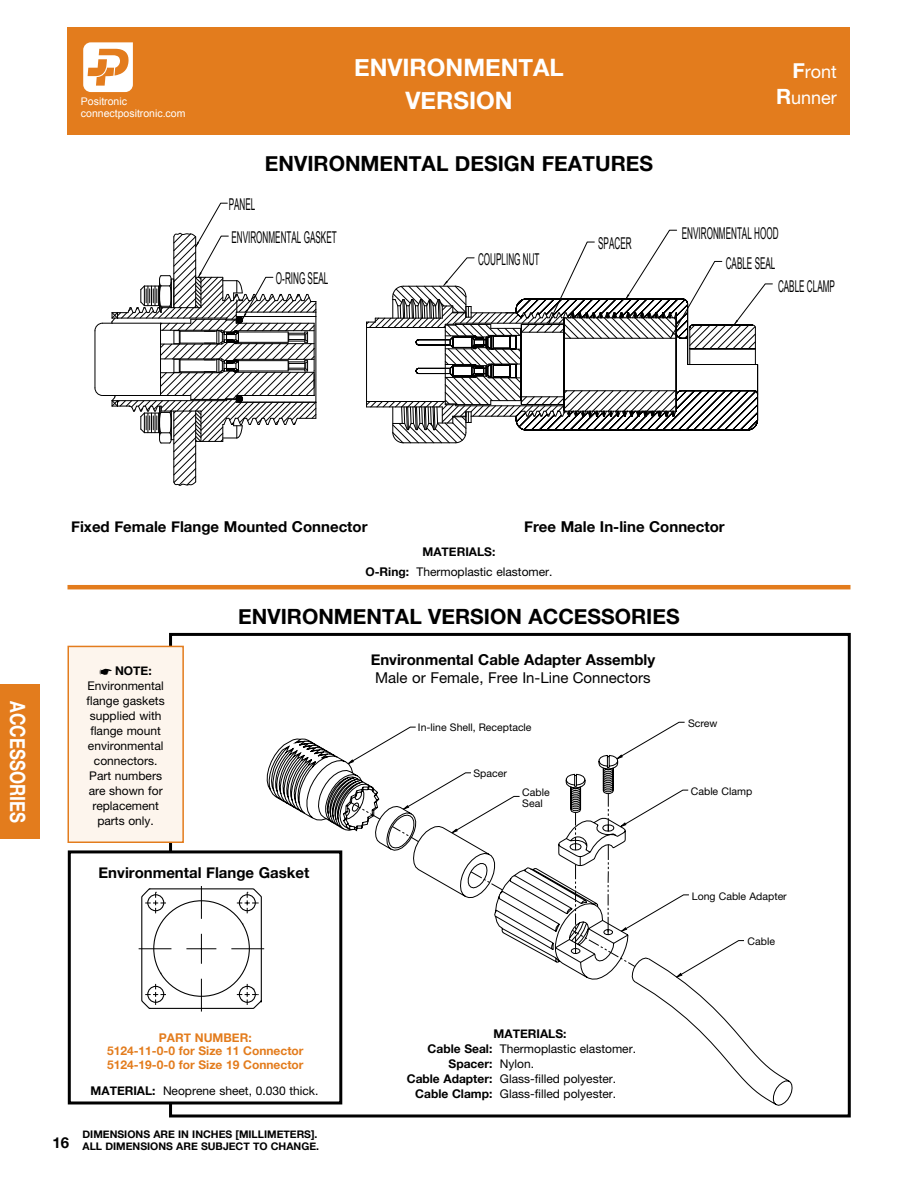
<style>
.page{position:relative;width:918px;height:1188px;background:#fff}
.page>*{position:absolute;margin:0;border:0;box-sizing:border-box;transform-origin:0 0}
.t1{font:700 24px/33px "Helvetica Neue";color:#fff;text-align:center}
.t2{font:700 21px "Helvetica Neue";color:#000}
.t3{font:700 21px "Helvetica Neue";color:#fff;scale:.8 1}
.t4{font:18px/25.5px "Helvetica Neue LT Std";color:#fff;text-align:right}
.t5{font:16.35px/33px "Arial";color:#000;scale:.5 1}
.t6{font:700 15px "Helvetica Neue";color:#000}
.t7{font:15px "Helvetica Neue LT Std";color:#000}
.t8{font:12px/15px "Helvetica Neue LT Std";color:#000;text-align:right}
.t9{font:700 12px/13.5px "Helvetica Neue";color:#e37c1d;text-align:center}
.t10{font:700 12px "Helvetica Neue";color:#000}
.t11{font:10.5px/10.5px "Helvetica Neue LT Std";color:#000}
.t12{font:700 10.5px/12px "Helvetica Neue";color:#000}
.t13{font:10.5px/12px "Arial";color:#fff}
.s1{font-family:"Helvetica Neue";font-weight:700;font-size:21px}
.s2{font-family:"Helvetica Neue";font-weight:700}
.s3{font-family:"Helvetica Neue LT Std";font-weight:400}
</style>
<div class="page">
<div style="left:68px;top:27px;width:782px;height:108px;background:#e37c1d"></div>
<div style="left:0;top:685px;width:40px;height:154px;background:#e37c1d"></div>
<svg style="left:83px;top:42px;width:50px;height:50px"></svg>
<hr style="left:68px;top:585px;width:782px;height:4px;background:#e37c1d">
<hr style="left:103px;top:323px;width:58px;height:1px;background:#000">
<hr style="left:103px;top:395px;width:58px;height:1px;background:#000">
<hr style="left:95px;top:331px;width:1px;height:57px;background:#000">
<svg style="left:95px;top:388px;width:8px;height:8px"></svg>
<svg style="left:95px;top:323px;width:8px;height:8px"></svg>
<hr style="left:403px;top:443px;width:52px;height:1px;background:#000">
<svg style="left:366px;top:230px;width:407px;height:213px"></svg>
<svg style="left:112px;top:203px;width:205px;height:283px"></svg>
<svg style="left:267px;top:738px;width:526px;height:368px"></svg>
<svg style="left:347px;top:722px;width:397px;height:258px"></svg>
<div style="left:169px;top:633px;width:682px;height:484px;border:3px solid #000"></div>
<div style="left:69px;top:852px;width:272px;height:251px;background:#fff"></div>
<div style="left:68px;top:850px;width:274px;height:254px;border:3px solid #000"></div>
<hr style="left:139px;top:949px;width:32px;height:1px;background:#000">
<hr style="left:231px;top:949px;width:33px;height:1px;background:#000">
<hr style="left:201px;top:979px;width:1px;height:33px;background:#000">
<hr style="left:201px;top:886px;width:1px;height:33px;background:#000">
<svg style="left:140px;top:887px;width:123px;height:123px"></svg>
<div style="left:403px;top:1024px;width:254px;height:78px;background:#fff"></div>
<div style="left:416px;top:720px;width:120px;height:15px;background:#fff"></div>
<div style="left:472px;top:766px;width:40px;height:14px;background:#fff"></div>
<div style="left:68px;top:646px;width:115px;height:196px;background:#fdf5ed"></div>
<div style="left:68px;top:646px;width:116px;height:197px;border:2px solid #e37c1d"></div>
<p class="t13" style="left:81px;top:96px;width:106px">Positronic connectpositronic.com</p>
<h1 class="t1" style="left:354px;top:52px;width:211px">ENVIRONMENTAL<br>VERSION</h1>
<h2 class="t2" style="left:265px;top:147px;width:390px">ENVIRONMENTAL DESIGN FEATURES</h2>
<h3 class="t5" style="left:229px;top:188px;width:218px">PANEL<br>ENVIRONMENTAL GASKET</h3>
<h3 class="t5" style="left:598px;top:227px;width:68px">SPACER</h3>
<h3 class="t4" style="left:776px;top:59px;width:62px"><span class="s1">F</span>ront<br><span class="s1">R</span>unner</h3>
<h3 class="t5" style="left:682px;top:217px;width:195px">ENVIRONMENTAL HOOD</h3>
<h3 class="t5" style="left:276px;top:262px;width:107px">O-RING SEAL</h3>
<h3 class="t5" style="left:478px;top:243px;width:125px">COUPLING NUT</h3>
<h3 class="t5" style="left:726px;top:247px;width:101px">CABLE SEAL</h3>
<h3 class="t5" style="left:778px;top:270px;width:116px">CABLE CLAMP</h3>
<h2 class="t3" style="left:34px;top:701px;width:153px;rotate:90deg">ACCESSORIES</h2>
<p class="t6" style="left:71px;top:515px;width:298px">Fixed Female Flange Mounted Connector</p>
<p class="t6" style="left:524px;top:515px;width:202px">Free Male In-line Connector</p>
<p class="t10" style="left:423px;top:542px;width:74px">MATERIALS:</p>
<p class="t8" style="left:365px;top:564px;width:189px"><span class="s2">O-Ring:</span> Thermoplastic elastomer.</p>
<p class="t10" style="left:115px;top:662px;width:38px">NOTE:</p>
<p class="t8" style="left:87px;top:678px;width:80px;text-align:center">Environmental flange gaskets supplied with flange mount environmental connectors.<br>Part numbers are shown for replacement parts only.</p>
<h2 class="t2" style="left:238px;top:600px;width:443px">ENVIRONMENTAL VERSION ACCESSORIES</h2>
<p class="t6" style="left:371px;top:648px;width:286px">Environmental Cable Adapter Assembly</p>
<p class="t7" style="left:375px;top:669px;width:277px">Male or Female, Free In-Line Connectors</p>
<p class="t11" style="left:418px;top:722px;width:115px">In-line Shell, Receptacle</p>
<p class="t11" style="left:473px;top:768px;width:35px">Spacer</p>
<p class="t11" style="left:522px;top:787px;width:29px">Cable<br>Seal</p>
<p class="t11" style="left:688px;top:718px;width:31px">Screw</p>
<p class="t11" style="left:691px;top:786px;width:63px">Cable Clamp</p>
<p class="t6" style="left:99px;top:861px;width:212px">Environmental Flange Gasket</p>
<p class="t11" style="left:692px;top:890px;width:96px">Long Cable Adapter</p>
<p class="t11" style="left:748px;top:935px;width:29px">Cable</p>
<p class="t9" style="left:107px;top:1031px;width:198px">PART NUMBER:<br>5124-11-0-0 for Size 11 Connector<br>5124-19-0-0 for Size 19 Connector</p>
<p class="t10" style="left:494px;top:1024px;width:74px">MATERIALS:</p>
<p class="t8" style="left:428px;top:1041px;width:210px"><span class="s2">Cable Seal:</span> Thermoplastic elastomer.</p>
<p class="t10" style="left:449px;top:1054px;width:87px">Spacer: <span class="s3">Nylon.</span></p>
<p class="t8" style="left:407px;top:1071px;width:211px"><span class="s2">Cable Adapter:</span> Glass-filled polyester.<br><span class="s2">Cable Clamp:</span> Glass-filled polyester.</p>
<p class="t8" style="left:91px;top:1083px;width:229px"><span class="s2">MATERIAL:</span> Neoprene sheet, 0.030 thick.</p>
<p class="t6" style="left:52px;top:1131px;width:18px">16</p>
<p class="t12" style="left:82px;top:1129px;width:238px">DIMENSIONS ARE IN INCHES [MILLIMETERS].<br>ALL DIMENSIONS ARE SUBJECT TO CHANGE.</p>
</div>
